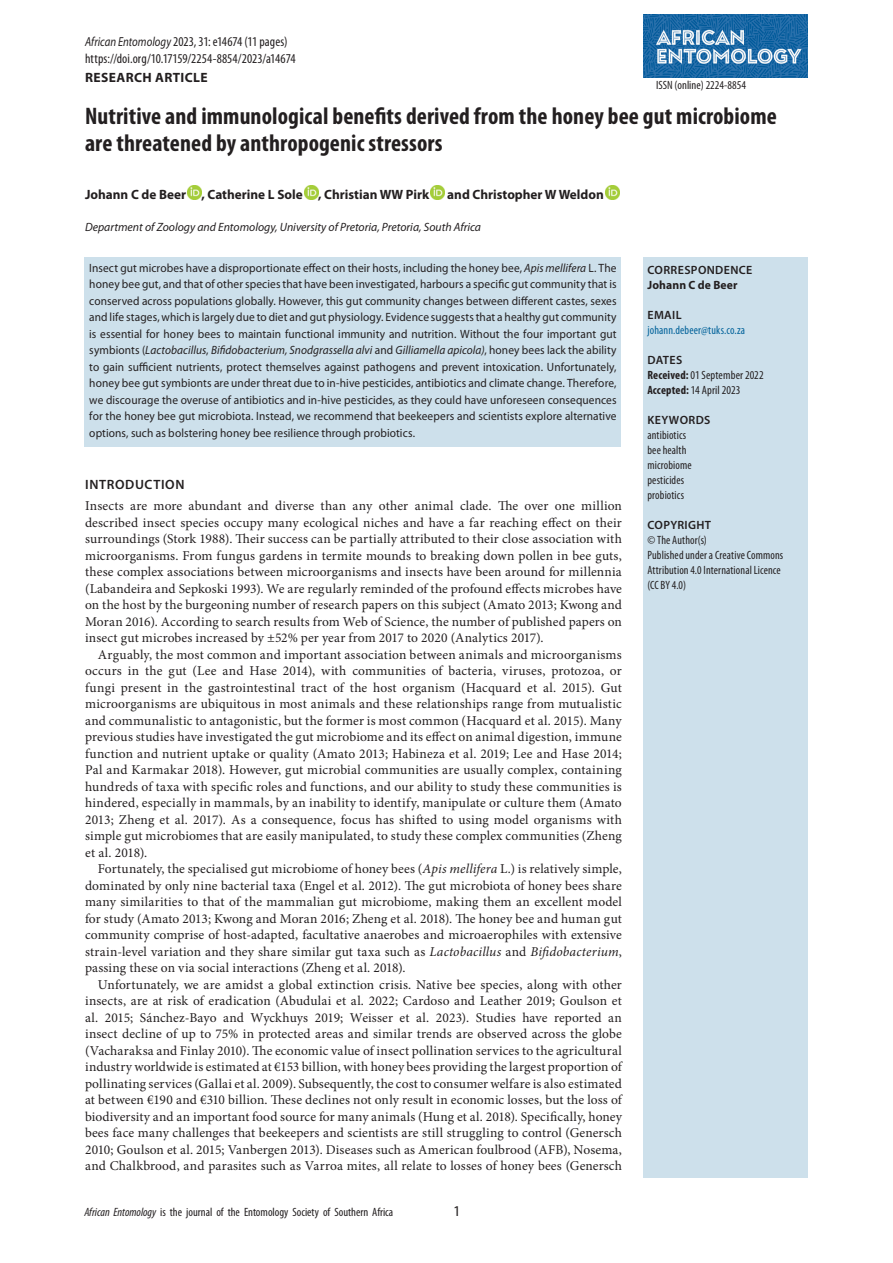
<style>
.page{position:relative;width:893px;height:1263px;background:#fff}
.page>*{position:absolute;margin:0;border:0;box-sizing:border-box;transform-origin:0 0}
.t1{font:700 condensed 24px/27px "Myriad Pro";letter-spacing:.005em;color:#231f20}
.t2{font:15px "Myriad Pro";color:#231f20}
.t3{font:13.5px/16.5px "Minion Pro";letter-spacing:.01em;color:#231f20;text-align:justify}
.t4{font:condensed 13.5px/16.5px "Myriad Pro";letter-spacing:.005em;color:#231f20}
.t5{font:700 13.5px "Myriad Pro";color:#231f20}
.t6{font:700 13.5px "Myriad Pro";letter-spacing:.03em;color:#231f20}
.t7{font:600 13.5px "Myriad Pro";letter-spacing:.045em;color:#231f20}
.t8{font:12px/16.5px "Myriad Pro";letter-spacing:.01em;color:#231f20;text-align:justify;scale:.95 1}
.t9{font:condensed 12px/15px "Myriad Pro";letter-spacing:.01em;color:#231f20}
.t10{font:italic 12px "Myriad Pro";color:#231f20}
.t11{font:600 12px "Myriad Pro";letter-spacing:.03em;color:#231f20}
.t12{font:condensed 12px "Myriad Pro";letter-spacing:.01em;color:#01629a}
.t13{font:700 12px "Myriad Pro";letter-spacing:.015em;color:#231f20}
.s1{font-style:italic;font-stretch:normal;font-size:13.05px}
.s2{font-style:italic}
.s3{font-weight:600;font-stretch:normal}
.s4{font-weight:700}
</style>
<div class="page">
<div style="left:643px;top:257px;width:165px;height:921px;background:#cde0eb"></div>
<img style="left:643px;top:15px;width:165px;height:63px">
<div style="left:84px;top:257px;width:537px;height:189px;background:#cde0eb"></div>
<img style="left:188px;top:186px;width:14px;height:13px">
<img style="left:304px;top:186px;width:14px;height:13px">
<img style="left:431px;top:186px;width:14px;height:13px">
<img style="left:605px;top:186px;width:14px;height:13px">
<p class="t4" style="left:85px;top:33px;width:212px"><span class="s1">African Entomology</span> 2023, 31: e14674 (11 pages) https://doi.org/10.17159/2254-8854/2023/a14674</p>
<p class="t6" style="left:85px;top:69px;width:124px">RESEARCH ARTICLE</p>
<p class="t9" style="left:656px;top:77px;width:91px">ISSN (online) 2224-8854</p>
<h1 class="t1" style="left:85px;top:102px;width:693px">Nutritive and immunological benefits derived from the honey bee gut microbiome are threatened by anthropogenic stressors</h1>
<p class="t5" style="left:85px;top:186px;width:346px">Johann C de Beer , Catherine L Sole , Christian WW Pirk</p>
<p class="t5" style="left:447px;top:186px;width:158px">and Christopher W Weldon</p>
<p class="t10" style="left:85px;top:220px;width:398px">Department of Zoology and Entomology, University of Pretoria, Pretoria, South Africa</p>
<p class="t8" style="left:89px;top:259px;width:557px">Insect gut microbes have a disproportionate effect on their hosts, including the honey bee, <span class="s2">Apis mellifera</span> L. The honey bee gut, and that of other species that have been investigated, harbours a specific gut community that is conserved across populations globally. However, this gut community changes between different castes, sexes and life stages, which is largely due to diet and gut physiology. Evidence suggests that a healthy gut community is essential for honey bees to maintain functional immunity and nutrition. Without the four important gut symbionts (<span class="s2">Lactobacillus</span>, <span class="s2">Bifidobacterium, Snodgrassella alvi</span> and <span class="s2">Gilliamella apicola)</span>, honey bees lack the ability to gain sufficient nutrients, protect themselves against pathogens and prevent intoxication. Unfortunately, honey bee gut symbionts are under threat due to in-hive pesticides, antibiotics and climate change. Therefore, we discourage the overuse of antibiotics and in-hive pesticides, as they could have unforeseen consequences for the honey bee gut microbiota. Instead, we recommend that beekeepers and scientists explore alternative options, such as bolstering honey bee resilience through probiotics.</p>
<p class="t11" style="left:647px;top:263px;width:106px">CORRESPONDENCE</p>
<p class="t13" style="left:647px;top:278px;width:92px">Johann C de Beer</p>
<p class="t11" style="left:647px;top:308px;width:36px">EMAIL</p>
<p class="t12" style="left:647px;top:323px;width:99px">johann.debeer@tuks.co.za</p>
<p class="t9" style="left:647px;top:353px;width:118px"><span class="s3">DATES<br></span><span class="s4">Received:</span> 01 September 2022<br><span class="s4">Accepted:</span> 14 April 2023</p>
<p class="t11" style="left:647px;top:413px;width:64px">KEYWORDS</p>
<p class="t9" style="left:647px;top:428px;width:46px">antibiotics bee health microbiome pesticides probiotics</p>
<p class="t11" style="left:647px;top:518px;width:65px">COPYRIGHT</p>
<p class="t9" style="left:647px;top:533px;width:137px">© The Author(s)<br>Published under a Creative Commons<br>Attribution 4.0 International Licence (CC BY 4.0)</p>
<p class="t7" style="left:85px;top:476px;width:101px">INTRODUCTION</p>
<p class="t3" style="left:85px;top:498px;width:538px">Insects are more abundant and diverse than any other animal clade. The over one million described insect species occupy many ecological niches and have a far reaching effect on their surroundings (Stork 1988). Their success can be partially attributed to their close association with microorganisms. From fungus gardens in termite mounds to breaking down pollen in bee guts, these complex associations between microorganisms and insects have been around for millennia (Labandeira and Sepkoski 1993). We are regularly reminded of the profound effects microbes have on the host by the burgeoning number of research papers on this subject (Amato 2013; Kwong and Moran 2016). According to search results from Web of Science, the number of published papers on insect gut microbes increased by ±52% per year from 2017 to 2020 (Analytics 2017).</p>
<p class="t3" style="left:85px;top:646px;width:538px;text-indent:13px">Arguably, the most common and important association between animals and microorganisms occurs in the gut (Lee and Hase 2014), with communities of bacteria, viruses, protozoa, or fungi present in the gastrointestinal tract of the host organism (Hacquard et al. 2015). Gut microorganisms are ubiquitous in most animals and these relationships range from mutualistic and communalistic to antagonistic, but the former is most common (Hacquard et al. 2015). Many previous studies have investigated the gut microbiome and its effect on animal digestion, immune function and nutrient uptake or quality (Amato 2013; Habineza et al. 2019; Lee and Hase 2014; Pal and Karmakar 2018). However, gut microbial communities are usually complex, containing hundreds of taxa with specific roles and functions, and our ability to study these communities is hindered, especially in mammals, by an inability to identify, manipulate or culture them (Amato 2013; Zheng et al. 2017). As a consequence, focus has shifted to using model organisms with simple gut microbiomes that are easily manipulated, to study these complex communities (Zheng et al. 2018).</p>
<p class="t3" style="left:85px;top:861px;width:538px;text-indent:13px">Fortunately, the specialised gut microbiome of honey bees (<span class="s2">Apis mellifera</span> L.) is relatively simple, dominated by only nine bacterial taxa (Engel et al. 2012). The gut microbiota of honey bees share many similarities to that of the mammalian gut microbiome, making them an excellent model for study (Amato 2013; Kwong and Moran 2016; Zheng et al. 2018). The honey bee and human gut community comprise of host-adapted, facultative anaerobes and microaerophiles with extensive strain-level variation and they share similar gut taxa such as <span class="s2">Lactobacillus</span> and <span class="s2">Bifidobacterium</span>, passing these on via social interactions (Zheng et al. 2018).</p>
<p class="t3" style="left:85px;top:976px;width:538px;text-indent:13px">Unfortunately, we are amidst a global extinction crisis. Native bee species, along with other insects, are at risk of eradication (Abudulai et al. 2022; Cardoso and Leather 2019; Goulson et al. 2015; Sánchez-Bayo and Wyckhuys 2019; Weisser et al. 2023). Studies have reported an insect decline of up to 75% in protected areas and similar trends are observed across the globe (Vacharaksa and Finlay 2010). The economic value of insect pollination services to the agricultural industry worldwide is estimated at €153 billion, with honey bees providing the largest proportion of pollinating services (Gallai et al. 2009). Subsequently, the cost to consumer welfare is also estimated at between €190 and €310 billion. These declines not only result in economic losses, but the loss of biodiversity and an important food source for many animals (Hung et al. 2018). Specifically, honey bees face many challenges that beekeepers and scientists are still struggling to control (Genersch 2010; Goulson et al. 2015; Vanbergen 2013). Diseases such as American foulbrood (AFB), Nosema, and Chalkbrood, and parasites such as Varroa mites, all relate to losses of honey bees (Genersch</p>
<p class="t9" style="left:84px;top:1204px;width:310px"><span class="s2">African Entomology</span> is the journal of the Entomology Society of Southern Africa</p>
<p class="t2" style="left:453px;top:1201px;width:9px">1</p>
</div>
